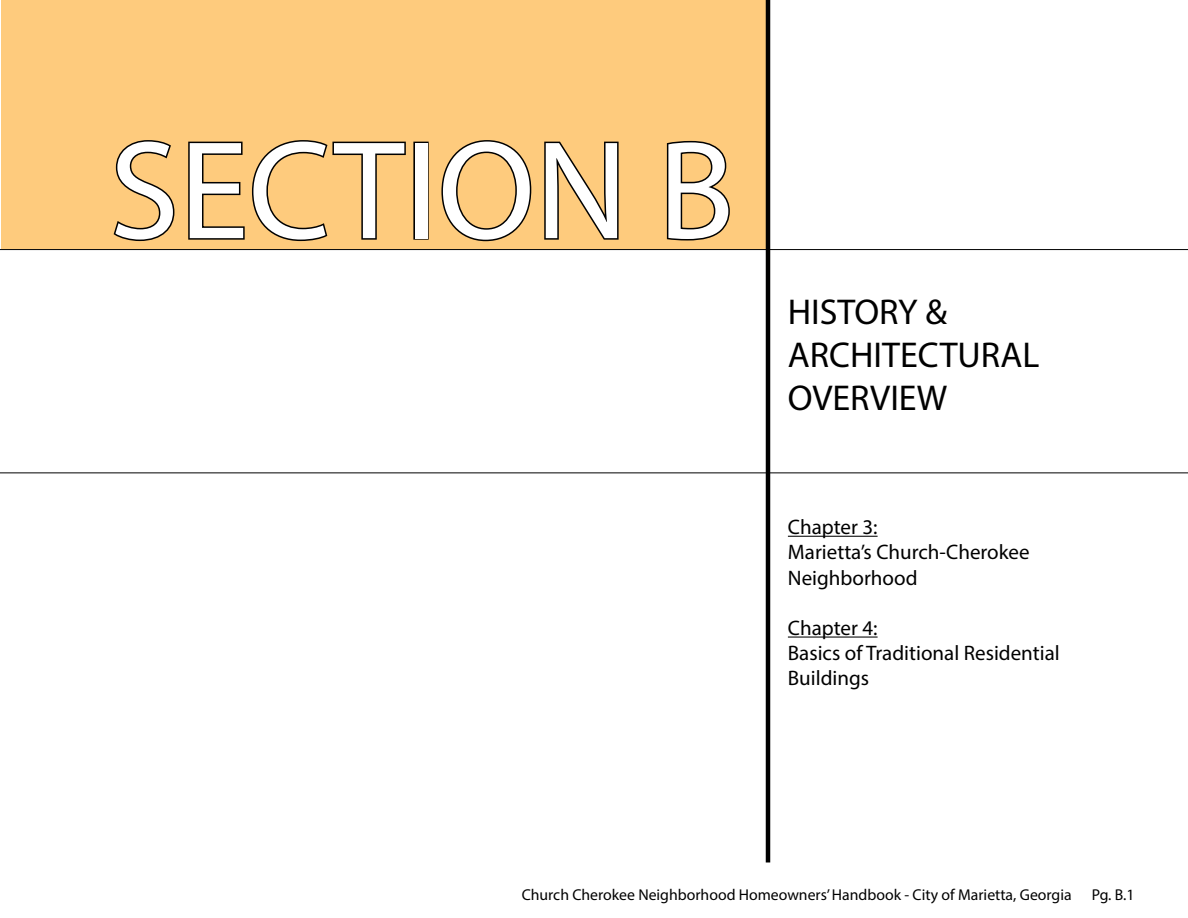
<style>
.page{position:relative;width:1188px;height:918px;background:#fff}
.page>*{position:absolute;margin:0;border:0;box-sizing:border-box;transform-origin:0 0}
.t1{font:141px "Myriad Pro";color:#fff}
.t2{font:36px/43.2px "Myriad Pro";color:#000}
.t3{font:21px/25.2px "Myriad Pro";color:#000}
.t4{font:15.75px "Myriad Pro";color:#000}
</style>
<div class="page">
<div style="left:1px;top:0;width:767px;height:260px;background:#fecb7d"></div>
<svg style="left:113px;top:140px;width:62px;height:102px"></svg>
<svg style="left:188px;top:140px;width:218px;height:102px"></svg>
<div style="left:413px;top:142px;width:16px;height:98px;border:3px solid #000"></div>
<svg style="left:441px;top:140px;width:91px;height:102px"></svg>
<svg style="left:544px;top:141px;width:75px;height:99px"></svg>
<svg style="left:666px;top:140px;width:64px;height:101px"></svg>
<div style="left:0;top:250px;width:1188px;height:58px;background:#fff"></div>
<hr style="left:766px;top:0;width:4px;height:862px;background:#000">
<hr style="left:0;top:249px;width:1188px;height:1px;background:#000">
<hr style="left:0;top:472px;width:1188px;height:1px;background:#000">
<hr style="left:788px;top:536px;width:90px;height:1px;background:#000">
<hr style="left:788px;top:637px;width:90px;height:1px;background:#000">
<h1 class="t1" style="left:110px;top:104px;width:626px">SECTION B</h1>
<h2 class="t2" style="left:788px;top:290px;width:253px">HISTORY &amp;<br>ARCHITECTURAL<br>OVERVIEW</h2>
<p class="t3" style="left:788px;top:514px;width:243px">Chapter 3:<br>Marietta’s Church-Cherokee<br>Neighborhood</p>
<p class="t3" style="left:788px;top:615px;width:273px">Chapter 4:<br>Basics of Traditional Residential<br>Buildings</p>
<p class="t4" style="left:522px;top:885px;width:551px">Church Cherokee Neighborhood Homeowners’ Handbook - City of Marietta, Georgia</p>
<p class="t4" style="left:1092px;top:885px;width:44px">Pg. B.1</p>
</div>
